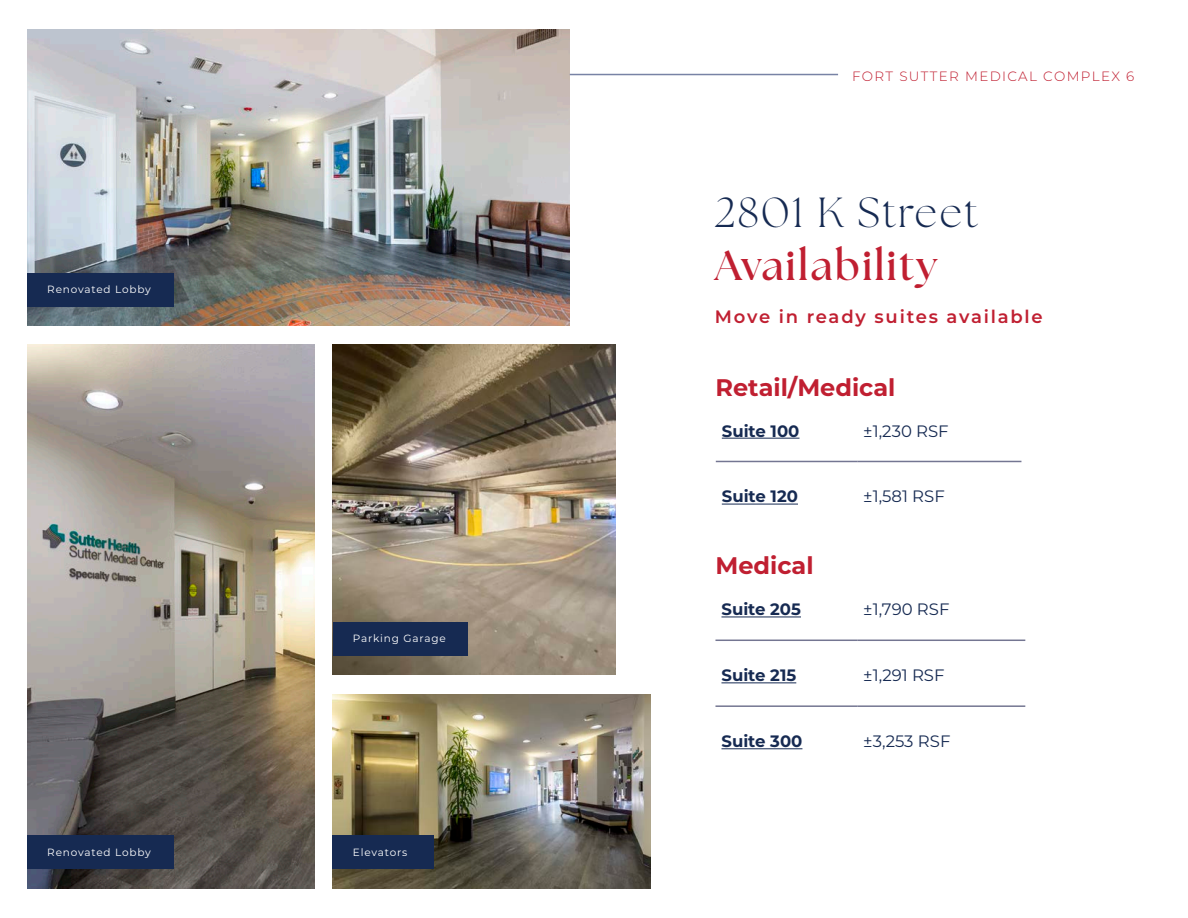
<style>
.page{position:relative;width:1188px;height:918px;background:#fff}
.page>*{position:absolute;margin:0;border:0;box-sizing:border-box;transform-origin:0 0}
.t1{font:700 42px "The Seasons";letter-spacing:.05em;color:#c01f31}
.t2{font:300 42px "The Seasons";letter-spacing:.05em;color:#162a52}
.t3{font:700 24px "Montserrat";color:#c01f31}
.t4{font:600 18px "Montserrat";letter-spacing:.1em;color:#c01f31}
.t5{font:16.5px "Montserrat";color:#162a52}
.t6{font:700 16.5px "Montserrat";color:#162a52}
.t7{font:300 13.5px "Montserrat";letter-spacing:.1em;color:#c01f31}
.t8{font:10.5px "Montserrat";letter-spacing:.08em;color:#fff}
</style>
<div class="page">
<img style="left:27px;top:29px;width:543px;height:296px">
<img style="left:333px;top:694px;width:317px;height:195px">
<img style="left:333px;top:345px;width:283px;height:330px">
<img style="left:27px;top:345px;width:288px;height:544px">
<hr style="left:570px;top:74px;width:268px;height:1px;background:#7883a5">
<hr style="left:715px;top:640px;width:142px;height:1px;background:#747692">
<hr style="left:857px;top:640px;width:168px;height:1px;background:#747692">
<hr style="left:715px;top:705px;width:142px;height:2px;background:#747692">
<hr style="left:857px;top:705px;width:168px;height:2px;background:#747692">
<hr style="left:721px;top:617px;width:80px;height:1px;background:#162a52">
<hr style="left:721px;top:682px;width:75px;height:1px;background:#162a52">
<hr style="left:721px;top:748px;width:81px;height:1px;background:#162a52">
<hr style="left:716px;top:461px;width:141px;height:1px;background:#747692">
<hr style="left:857px;top:461px;width:164px;height:1px;background:#747692">
<hr style="left:722px;top:438px;width:77px;height:1px;background:#162a52">
<hr style="left:722px;top:504px;width:76px;height:1px;background:#162a52">
<div style="left:27px;top:273px;width:147px;height:34px;background:#162a52"></div>
<div style="left:27px;top:835px;width:147px;height:34px;background:#162a52"></div>
<div style="left:333px;top:622px;width:135px;height:34px;background:#162a52"></div>
<div style="left:333px;top:835px;width:101px;height:34px;background:#162a52"></div>
<p class="t8" style="left:47px;top:283px;width:105px">Renovated Lobby</p>
<p class="t8" style="left:47px;top:845px;width:105px">Renovated Lobby</p>
<p class="t8" style="left:353px;top:631px;width:94px">Parking Garage</p>
<p class="t8" style="left:353px;top:845px;width:56px">Elevators</p>
<p class="t7" style="left:852px;top:68px;width:284px">FORT SUTTER MEDICAL COMPLEX 6</p>
<h1 class="t2" style="left:715px;top:185px;width:265px">2801 K Street</h1>
<h1 class="t1" style="left:715px;top:237px;width:224px">Availability</h1>
<h3 class="t4" style="left:715px;top:304px;width:329px">Move in ready suites available</h3>
<h2 class="t3" style="left:715px;top:370px;width:181px">Retail/Medical</h2>
<h3 class="t6" style="left:722px;top:419px;width:79px">Suite 100</h3>
<h3 class="t5" style="left:863px;top:419px;width:87px">±1,230 RSF</h3>
<h3 class="t6" style="left:722px;top:485px;width:78px">Suite 120</h3>
<h3 class="t5" style="left:863px;top:485px;width:83px">±1,581 RSF</h3>
<h2 class="t3" style="left:715px;top:549px;width:100px">Medical</h2>
<h3 class="t6" style="left:721px;top:598px;width:81px">Suite 205</h3>
<h3 class="t5" style="left:863px;top:598px;width:88px">±1,790 RSF</h3>
<h3 class="t6" style="left:721px;top:663px;width:76px">Suite 215</h3>
<h3 class="t5" style="left:863px;top:664px;width:83px">±1,291 RSF</h3>
<h3 class="t6" style="left:721px;top:729px;width:82px">Suite 300</h3>
<h3 class="t5" style="left:863px;top:730px;width:89px">±3,253 RSF</h3>
</div>
